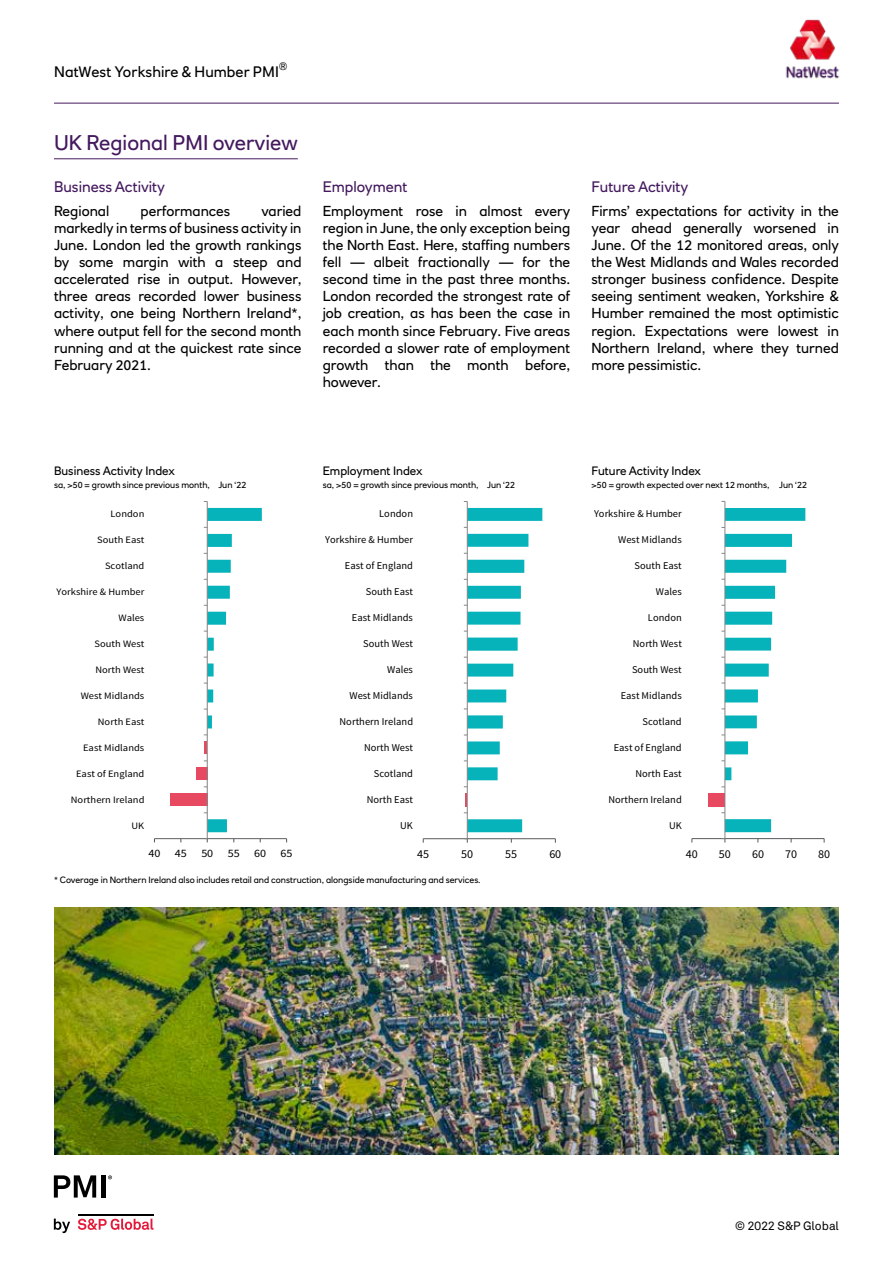
<style>
.page{position:relative;width:893px;height:1263px;background:#fff}
.page>*{position:absolute;margin:0;border:0;box-sizing:border-box;transform-origin:0 0}
.t1{font:21px "RN House Sans";color:#44195e}
.t2{font:15px "RN House Sans";color:#44195e}
.t3{font:15px "RN House Sans";letter-spacing:.005em;color:#000}
.t4{font:14.25px/17.1px "RN House Sans";color:#000;text-align:justify}
.t5{font:12px "RN House Sans";color:#000}
.t6{font:12px "Source Sans Pro";letter-spacing:-.005em;color:#000}
.t7{font:12px "Akkurat LL";color:#000}
.t8{font:11.25px "Source Sans Pro";letter-spacing:-.005em;color:#000;scale:1.07 1}
.t9{font:10.5px "Source Sans Pro";letter-spacing:.005em;color:#000}
.t10{font:10.5px "RN House Sans";color:#000}
.t11{font:10.35px "Source Sans Pro";letter-spacing:.005em;color:#000}
.t12{font:9.75px "Source Sans Pro";letter-spacing:.005em;color:#000;scale:1.07 1}
.t13{font:9px "RN House Sans";color:#000}
</style>
<div class="page">
<hr style="left:54px;top:103px;width:785px;height:1px;background:#44195e">
<hr style="left:54px;top:1154px;width:785px;height:1px;background:#44195e">
<img style="left:785px;top:19px;width:55px;height:60px">
<svg style="left:54px;top:1218px;width:16px;height:15px"></svg>
<svg style="left:78px;top:1218px;width:75px;height:12px"></svg>
<hr style="left:78px;top:1213px;width:75px;height:2px;background:#000">
<svg style="left:54px;top:1175px;width:42px;height:22px"></svg>
<div style="left:101px;top:1175px;width:5px;height:22px;background:#000"></div>
<svg style="left:108px;top:1175px;width:4px;height:4px"></svg>
<hr style="left:54px;top:159px;width:244px;height:1px;background:#44195e">
<div style="left:170px;top:793px;width:37px;height:13px;background:#e74960"></div>
<div style="left:196px;top:767px;width:11px;height:13px;background:#e74960"></div>
<hr style="left:154px;top:838px;width:133px;height:1px;background:#58595b">
<hr style="left:207px;top:501px;width:1px;height:338px;background:#868686">
<svg style="left:204px;top:838px;width:4px;height:4px"></svg>
<svg style="left:204px;top:508px;width:58px;height:324px"></svg>
<img style="left:54px;top:908px;width:785px;height:246px">
<hr style="left:423px;top:838px;width:132px;height:1px;background:#58595b">
<hr style="left:467px;top:501px;width:1px;height:338px;background:#868686">
<svg style="left:464px;top:838px;width:4px;height:5px"></svg>
<svg style="left:464px;top:508px;width:78px;height:324px"></svg>
<div style="left:708px;top:793px;width:17px;height:13px;background:#e74960"></div>
<hr style="left:692px;top:838px;width:132px;height:1px;background:#58595b">
<hr style="left:724px;top:501px;width:1px;height:338px;background:#868686">
<svg style="left:721px;top:508px;width:84px;height:324px"></svg>
<p class="t10" style="left:279px;top:59px;width:10px">®</p>
<p class="t3" style="left:54px;top:63px;width:226px">NatWest Yorkshire &amp; Humber PMI</p>
<h1 class="t1" style="left:54px;top:130px;width:245px">UK Regional PMI overview</h1>
<p class="t2" style="left:54px;top:178px;width:113px">Business Activity</p>
<p class="t4" style="left:54px;top:202px;width:57px">Regional</p>
<p class="t4" style="left:140px;top:202px;width:91px">performances</p>
<p class="t4" style="left:54px;top:202px;width:249px;text-indent:207px">varied markedly in terms of business activity in June. London led the growth rankings by some margin with a steep and accelerated rise in output. However, three areas recorded lower business activity, one being Northern Ireland*, where output fell for the second month running and at the quickest rate since February 2021.</p>
<p class="t2" style="left:323px;top:178px;width:86px">Employment</p>
<p class="t4" style="left:323px;top:202px;width:249px">Employment rose in almost every region in June, the only exception being the North East. Here, staffing numbers fell — albeit fractionally — for the second time in the past three months.<br>London recorded the strongest rate of job creation, as has been the case in each month since February. Five areas recorded a slower rate of employment growth than the month before, however.</p>
<p class="t2" style="left:591px;top:178px;width:98px">Future Activity</p>
<p class="t4" style="left:591px;top:202px;width:249px">Firms’ expectations for activity in the year ahead generally worsened in June. Of the 12 monitored areas, only the West Midlands and Wales recorded stronger business confidence. Despite seeing sentiment weaken, Yorkshire &amp; Humber remained the most optimistic region. Expectations were lowest in Northern Ireland, where they turned more pessimistic.</p>
<p class="t5" style="left:54px;top:463px;width:122px">Business Activity Index</p>
<p class="t13" style="left:54px;top:479px;width:194px">sa, &gt;50 = growth since previous month, Jun ‘22</p>
<p class="t5" style="left:323px;top:463px;width:101px">Employment Index</p>
<p class="t13" style="left:323px;top:479px;width:194px">sa, &gt;50 = growth since previous month, Jun ‘22</p>
<p class="t5" style="left:591px;top:463px;width:111px">Future Activity Index</p>
<p class="t13" style="left:591px;top:479px;width:217px">&gt;50 = growth expected over next 12 months, Jun ‘22</p>
<p class="t12" style="left:111px;top:508px;width:33px">London</p>
<p class="t9" style="left:379px;top:507px;width:35px">London</p>
<p class="t11" style="left:594px;top:507px;width:89px">Yorkshire &amp; Humber</p>
<p class="t12" style="left:97px;top:534px;width:46px">South East</p>
<p class="t9" style="left:325px;top:533px;width:89px">Yorkshire &amp; Humber</p>
<p class="t11" style="left:618px;top:533px;width:65px">West Midlands</p>
<p class="t12" style="left:105px;top:560px;width:38px">Scotland</p>
<p class="t9" style="left:345px;top:559px;width:70px">East of England</p>
<p class="t11" style="left:634px;top:559px;width:49px">South East</p>
<p class="t12" style="left:56px;top:586px;width:84px">Yorkshire &amp; Humber</p>
<p class="t9" style="left:366px;top:585px;width:49px">South East</p>
<p class="t11" style="left:656px;top:585px;width:27px">Wales</p>
<p class="t12" style="left:118px;top:612px;width:26px">Wales</p>
<p class="t9" style="left:352px;top:611px;width:63px">East Midlands</p>
<p class="t11" style="left:648px;top:611px;width:35px">London</p>
<p class="t12" style="left:95px;top:638px;width:48px">South West</p>
<p class="t9" style="left:363px;top:637px;width:51px">South West</p>
<p class="t11" style="left:633px;top:637px;width:50px">North West</p>
<p class="t12" style="left:95px;top:664px;width:47px">North West</p>
<p class="t9" style="left:387px;top:663px;width:27px">Wales</p>
<p class="t11" style="left:632px;top:663px;width:51px">South West</p>
<p class="t12" style="left:81px;top:689px;width:61px">West Midlands</p>
<p class="t9" style="left:349px;top:689px;width:65px">West Midlands</p>
<p class="t11" style="left:621px;top:689px;width:63px">East Midlands</p>
<p class="t12" style="left:98px;top:715px;width:45px">North East</p>
<p class="t9" style="left:340px;top:715px;width:75px">Northern Ireland</p>
<p class="t11" style="left:642px;top:715px;width:41px">Scotland</p>
<p class="t12" style="left:83px;top:741px;width:59px">East Midlands</p>
<p class="t9" style="left:364px;top:741px;width:51px">North West</p>
<p class="t11" style="left:614px;top:741px;width:70px">East of England</p>
<p class="t12" style="left:76px;top:767px;width:65px">East of England</p>
<p class="t9" style="left:374px;top:767px;width:41px">Scotland</p>
<p class="t11" style="left:635px;top:767px;width:48px">North East</p>
<p class="t12" style="left:71px;top:793px;width:70px">Northern Ireland</p>
<p class="t9" style="left:367px;top:793px;width:48px">North East</p>
<p class="t11" style="left:608px;top:793px;width:75px">Northern Ireland</p>
<p class="t12" style="left:132px;top:819px;width:13px">UK</p>
<p class="t9" style="left:400px;top:819px;width:14px">UK</p>
<p class="t11" style="left:669px;top:819px;width:14px">UK</p>
<p class="t8" style="left:149px;top:846px;width:13px">40</p>
<p class="t8" style="left:175px;top:846px;width:13px">45</p>
<p class="t8" style="left:201px;top:846px;width:13px">50</p>
<p class="t8" style="left:228px;top:846px;width:13px">55</p>
<p class="t8" style="left:254px;top:846px;width:13px">60</p>
<p class="t8" style="left:281px;top:846px;width:13px">65</p>
<p class="t6" style="left:417px;top:847px;width:13px">45</p>
<p class="t6" style="left:461px;top:847px;width:13px">50</p>
<p class="t6" style="left:505px;top:847px;width:13px">55</p>
<p class="t6" style="left:549px;top:847px;width:13px">60</p>
<p class="t6" style="left:686px;top:847px;width:13px">40</p>
<p class="t6" style="left:719px;top:847px;width:13px">50</p>
<p class="t6" style="left:752px;top:847px;width:13px">60</p>
<p class="t6" style="left:785px;top:847px;width:13px">70</p>
<p class="t6" style="left:818px;top:847px;width:13px">80</p>
<p class="t13" style="left:54px;top:875px;width:428px">* Coverage in Northern Ireland also includes retail and construction, alongside manufacturing and services.</p>
<p class="t7" style="left:735px;top:1216px;width:105px">© 2022 S&amp;P Global</p>
</div>
